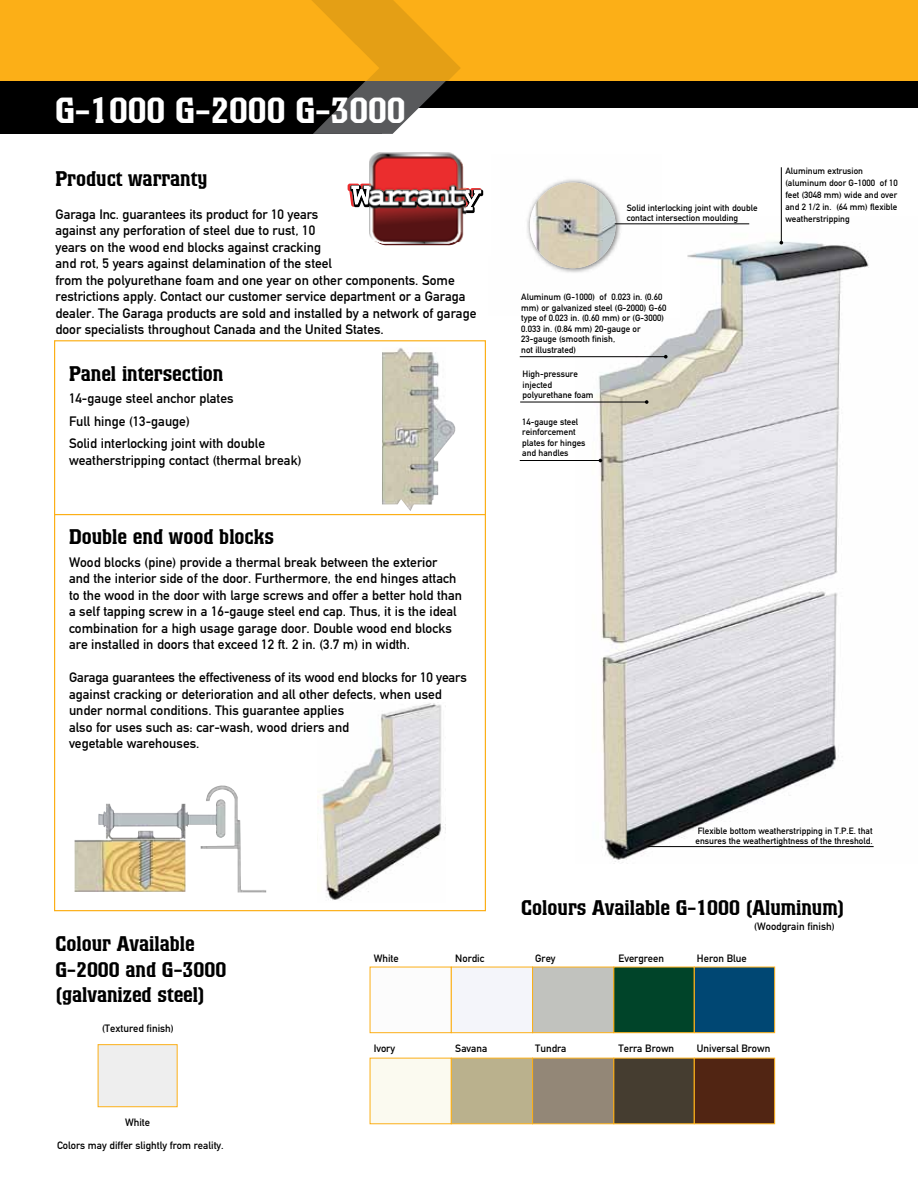
<style>
.page{position:relative;width:918px;height:1188px;background:#fff}
.page>*{position:absolute;margin:0;border:0;box-sizing:border-box;transform-origin:0 0}
.t1{font:500 36px "Colossalis";color:#fff}
.t2{font:500 21px/25.5px "Colossalis";color:#000}
.t3{font:13.5px/16.5px "DIN Mittelschrift";color:#000}
.t4{font:10.5px "DIN Mittelschrift";color:#000}
.t5{font:9px/10.5px "DIN Mittelschrift";color:#000}
</style>
<div class="page">
<img style="left:576px;top:217px;width:298px;height:647px">
<div style="left:0;top:0;width:918px;height:94px;background:#fcaf17"></div>
<div style="left:482px;top:155px;width:197px;height:163px;background:#fff"></div>
<img style="left:527px;top:179px;width:134px;height:94px">
<svg style="left:645px;top:400px;width:4px;height:4px"></svg>
<hr style="left:648px;top:846px;width:226px;height:1px;background:#000">
<img style="left:530px;top:183px;width:86px;height:85px;border-radius:43px">
<hr style="left:781px;top:167px;width:1px;height:75px;background:#000">
<hr style="left:520px;top:402px;width:126px;height:1px;background:#000">
<div style="left:54px;top:514px;width:432px;height:397px;background:#fff;border:1px solid #fcaf17"></div>
<img style="left:382px;top:348px;width:73px;height:163px">
<img style="left:74px;top:785px;width:192px;height:107px">
<img style="left:317px;top:703px;width:125px;height:197px">
<div style="left:0;top:81px;width:918px;height:27px;background:#000"></div>
<img style="left:312px;top:0;width:148px;height:81px">
<div style="left:0;top:81px;width:381px;height:53px;background:#000"></div>
<img style="left:313px;top:81px;width:133px;height:53px">
<img style="left:369px;top:152px;width:97px;height:90px">
<svg style="left:377px;top:242px;width:80px;height:3px"></svg>
<svg style="left:348px;top:184px;width:21px;height:23px"></svg>
<svg style="left:466px;top:188px;width:17px;height:25px"></svg>
<svg style="left:664px;top:355px;width:4px;height:4px"></svg>
<hr style="left:520px;top:356px;width:145px;height:1px;background:#000">
<hr style="left:615px;top:224px;width:134px;height:1px;background:#000">
<hr style="left:520px;top:460px;width:80px;height:1px;background:#000">
<div style="left:370px;top:967px;width:82px;height:66px;background:#fcfcfc;border:1px solid #fcaf17"></div>
<div style="left:451px;top:967px;width:82px;height:66px;background:#f4f5fa;border:1px solid #fcaf17"></div>
<div style="left:532px;top:967px;width:82px;height:66px;background:#c1c2be;border:1px solid #fcaf17"></div>
<div style="left:613px;top:967px;width:82px;height:66px;background:#004429;border:1px solid #fcaf17"></div>
<div style="left:694px;top:967px;width:81px;height:66px;background:#004773;border:1px solid #fcaf17"></div>
<div style="left:370px;top:1058px;width:82px;height:66px;background:#fbfaf0"></div>
<div style="left:451px;top:1058px;width:82px;height:66px;background:#bab18d;border:1px solid #fcaf17"></div>
<div style="left:532px;top:1058px;width:82px;height:66px;background:#938777;border:1px solid #fcaf17"></div>
<div style="left:613px;top:1058px;width:82px;height:66px;background:#453d30;border:1px solid #fcaf17"></div>
<div style="left:694px;top:1058px;width:81px;height:66px;background:#512513;border:1px solid #fcaf17"></div>
<div style="left:98px;top:1044px;width:79px;height:63px;background:#eee;border:1px solid #fcaf17"></div>
<h1 class="t1" style="left:55px;top:90px;width:352px">G-1000 G-2000 G-3000</h1>
<h2 class="t2" style="left:56px;top:166px;width:153px">Product warranty</h2>
<p class="t3" style="left:56px;top:206px;width:422px">Garaga Inc. guarantees its product for 10 years<br>against any perforation of steel due to rust, 10<br>years on the wood end blocks against cracking<br>and rot, 5 years against delamination of the steel<br>from the polyurethane foam and one year on other components. Some restrictions apply. Contact our customer service department or a Garaga dealer. The Garaga products are sold and installed by a network of garage door specialists throughout Canada and the United States.</p>
<h2 class="t2" style="left:69px;top:361px;width:156px">Panel intersection</h2>
<p class="t3" style="left:69px;top:387px;width:198px;line-height:22.5px">14-gauge steel anchor plates<br>Full hinge (13-gauge)<br>Solid interlocking joint with double</p>
<p class="t3" style="left:69px;top:452px;width:234px">weatherstripping contact (thermal break)</p>
<h2 class="t2" style="left:69px;top:524px;width:206px">Double end wood blocks</h2>
<p class="t3" style="left:69px;top:554px;width:395px">Wood blocks (pine) provide a thermal break between the exterior<br>and the interior side of the door. Furthermore, the end hinges attach to the wood in the door with large screws and offer a better hold than a self tapping screw in a 16-gauge steel end cap. Thus, it is the ideal combination for a high usage garage door. Double wood end blocks are installed in doors that exceed 12 ft. 2 in. (3.7 m) in width.</p>
<p class="t3" style="left:69px;top:669px;width:399px">Garaga guarantees the effectiveness of its wood end blocks for 10 years against cracking or deterioration and all other defects, when used under normal conditions. This guarantee applies<br>also for uses such as: car-wash, wood driers and<br>vegetable warehouses.</p>
<h2 class="t2" style="left:56px;top:932px;width:172px">Colour Available<br>G-2000 and G-3000 (galvanized steel)</h2>
<p class="t4" style="left:102px;top:1022px;width:73px">(Textured finish)</p>
<p class="t4" style="left:125px;top:1116px;width:27px">White</p>
<p class="t4" style="left:57px;top:1140px;width:168px">Colors may differ slightly from reality.</p>
<p class="t4" style="left:374px;top:952px;width:27px">White</p>
<p class="t4" style="left:374px;top:1043px;width:23px">Ivory</p>
<p class="t4" style="left:455px;top:952px;width:31px">Nordic</p>
<p class="t4" style="left:455px;top:1043px;width:34px">Savana</p>
<p class="t5" style="left:627px;top:202px;width:132px">Solid interlocking joint with double contact intersection moulding</p>
<p class="t5" style="left:521px;top:292px;width:147px">Aluminum (G-1000) of 0.023 in. (0.60 mm) or galvanized steel (G-2000) G-60 type of 0.023 in. (0.60 mm) or (G-3000)<br>0.033 in. (0.84 mm) 20-gauge or<br>23-gauge (smooth finish,<br>not illustrated)</p>
<p class="t5" style="left:523px;top:369px;width:73px">High-pressure injected polyurethane foam</p>
<p class="t5" style="left:522px;top:416px;width:65px">14-gauge steel reinforcement plates for hinges and handles</p>
<p class="t5" style="left:785px;top:165px;width:114px;line-height:12px">Aluminum extrusion (aluminum door G-1000 of 10 feet (3048 mm) wide and over and 2 1/2 in. (64 mm) flexible weatherstripping</p>
<p class="t5" style="left:696px;top:825px;width:178px">Flexible bottom weatherstripping in T.P.E. that ensures the weathertightness of the threshold.</p>
<h2 class="t2" style="left:521px;top:895px;width:325px">Colours Available G-1000 (Aluminum)</h2>
<p class="t4" style="left:535px;top:952px;width:22px">Grey</p>
<p class="t4" style="left:535px;top:1043px;width:33px">Tundra</p>
<p class="t4" style="left:619px;top:952px;width:47px">Evergreen</p>
<p class="t4" style="left:754px;top:921px;width:82px">(Woodgrain finish)</p>
<p class="t4" style="left:697px;top:952px;width:51px">Heron Blue</p>
<p class="t4" style="left:619px;top:1043px;width:57px">Terra Brown</p>
<p class="t4" style="left:697px;top:1043px;width:75px">Universal Brown</p>
</div>
